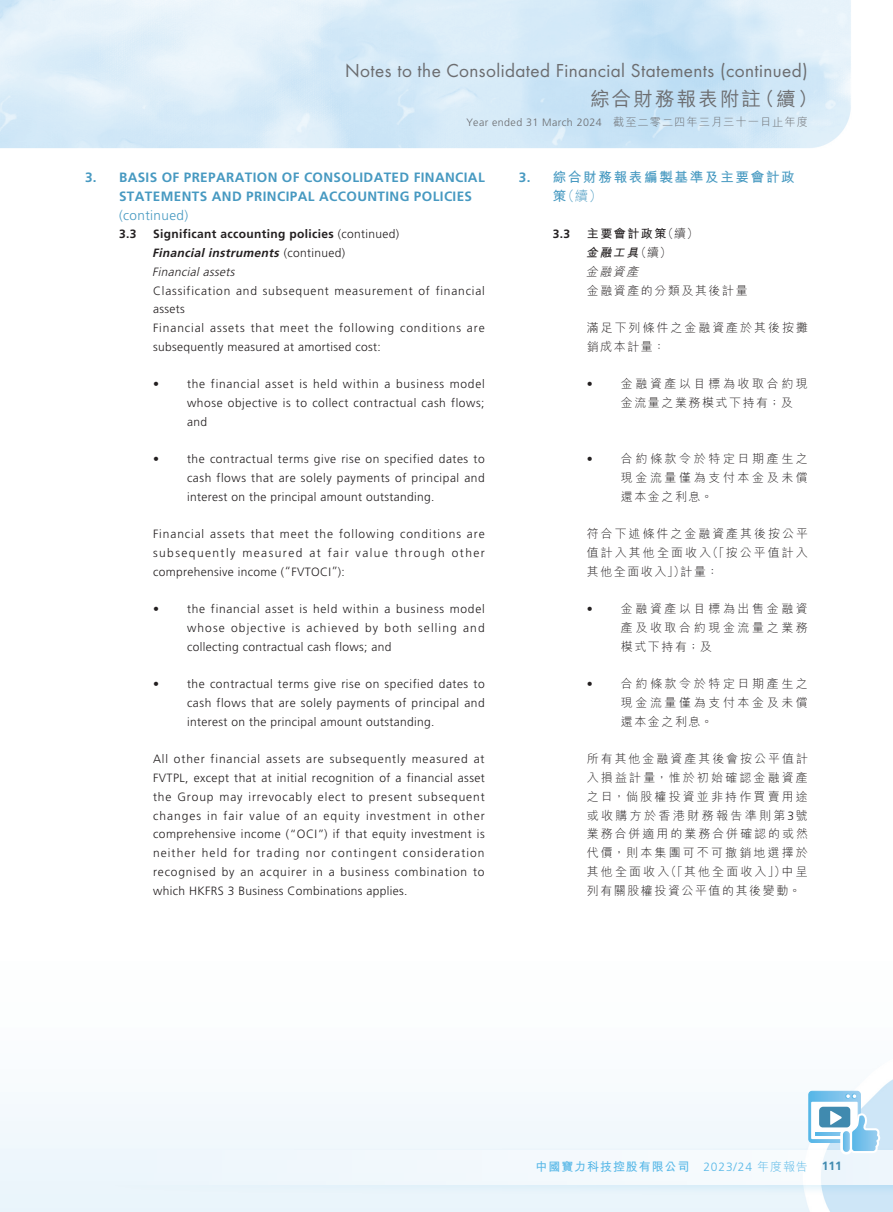
<style>
.page{position:relative;width:893px;height:1212px;background:#fff}
.page>*{position:absolute;margin:0;border:0;box-sizing:border-box;transform-origin:0 0}
.t1{font:19.5px "Futura Boo";letter-spacing:.02em;color:#6c6d70}
.t2{font:500 19.5px "M Hei HK";letter-spacing:.11em;color:#6c6d70}
.t3{font:700 13.5px/18.8px "Frutiger LT Std";letter-spacing:.025em;color:#4799c1}
.t4{font:700 13.5px/18.8px "M Hei HK";letter-spacing:.13em;color:#4799c1}
.t5{font:300 13.5px "Frutiger LT Std";letter-spacing:.03em;color:#4799c1}
.t6{font:300 12px/18.8px "Frutiger LT Std";letter-spacing:.03em;color:#231f20;text-align:justify}
.t7{font:300 12px/18.8px "M Hei HK";letter-spacing:.175em;color:#231f20;text-align:justify}
.t8{font:300 12px/18.8px "Frutiger LT Std";letter-spacing:.07em;color:#231f20}
.t9{font:700 12px/18.8px "Frutiger LT Std";letter-spacing:.03em;color:#231f20}
.t10{font:300 12px/18.8px "M Hei HK";letter-spacing:.215em;color:#231f20}
.t11{font:700 12px "M Hei HK";letter-spacing:.075em;color:#56b7e7}
.t12{font:700 12px/18.8px "M Hei HK";letter-spacing:.13em;color:#231f20}
.t13{font:300 12px "M Hei HK";letter-spacing:.13em;color:#231f20}
.t14{font:300 10.65px "Frutiger LT Std";letter-spacing:.04em;color:#6c6d70}
.s1{font-family:"M Hei HK";font-size:11.25px}
.s2{font-weight:300}
.s3{font-style:italic}
.s4{font-weight:300;font-style:italic}
.s5{font-family:"Frutiger LT Std"}
.s6{font-family:"Frutiger LT Std";font-weight:300}
.s7{font-family:"Frutiger LT Std";color:#408aaf}
</style>
<div class="page">
<div style="left:77px;top:1146px;width:816px;height:51px;background:#56b7e7;opacity:.3"></div>
<div style="left:85px;top:1150px;width:808px;height:34px;background:#f2f8fc"></div>
<svg style="left:808px;top:1091px;width:72px;height:63px"></svg>
<h1 class="t1" style="left:345px;top:58px;width:464px">Notes to the Consolidated Financial Statements (continued)</h1>
<h1 class="t2" style="left:590px;top:85px;width:229px">綜合財務報表附註（續）</h1>
<p class="t14" style="left:466px;top:116px;width:343px">Year ended 31 March 2024 <span class="s1">截至二零二四年三月三十一日止年度</span></p>
<p class="t3" style="left:119px;top:168px;width:367px;text-indent:-34px">3. BASIS OF PREPARATION OF CONSOLIDATED FINANCIAL<br>STATEMENTS AND PRINCIPAL ACCOUNTING POLICIES</p>
<p class="t5" style="left:119px;top:207px;width:71px">(continued)</p>
<p class="t9" style="left:119px;top:225px;width:19px">3.3</p>
<p class="t9" style="left:152px;top:225px;width:249px">Significant accounting policies <span class="s2">(continued)<br></span><span class="s3">Financial instruments</span> <span class="s2">( c o n t i n u e d )<br></span><span class="s4">Financial assets</span></p>
<p class="t8" style="left:153px;top:281px;width:333px">Classification and subsequent measurement of financial assets<br>Financial assets that meet the following conditions are subsequently measured at amortised cost:</p>
<p class="t6" style="left:187px;top:375px;width:299px;text-indent:-34px">• the financial asset is held within a business model whose objective is to collect contractual cash flows; and</p>
<p class="t6" style="left:187px;top:450px;width:299px;text-indent:-34px">• the contractual terms give rise on specified dates to cash flows that are solely payments of principal and interest on the principal amount outstanding.</p>
<p class="t6" style="left:153px;top:525px;width:333px">Financial assets that meet the following conditions are subsequently measured at fair value through other comprehensive income (“FVTOCI”):</p>
<p class="t6" style="left:187px;top:600px;width:299px;text-indent:-34px">• the financial asset is held within a business model whose objective is achieved by both selling and collecting contractual cash flows; and</p>
<p class="t6" style="left:187px;top:675px;width:299px;text-indent:-34px">• the contractual terms give rise on specified dates to cash flows that are solely payments of principal and interest on the principal amount outstanding.</p>
<p class="t6" style="left:153px;top:750px;width:333px">All other financial assets are subsequently measured at FVTPL, except that at initial recognition of a financial asset the Group may irrevocably elect to present subsequent changes in fair value of an equity investment in other comprehensive income (“OCI”) if that equity investment is neither held for trading nor contingent consideration recognised by an acquirer in a business combination to which HKFRS 3 Business Combinations applies.</p>
<p class="t4" style="left:553px;top:167px;width:243px;text-indent:-34px"><span class="s5">3.</span> 綜合財務報表編製基準及主要會計政策<span class="s2">（續）</span></p>
<p class="t9" style="left:553px;top:225px;width:19px">3.3</p>
<p class="t12" style="left:586px;top:224px;width:114px">主要會計政策<span class="s2">（續）</span><span class="s3">金融工具</span><span class="s2">（續）<br></span><span class="s4">金融資產</span></p>
<p class="t13" style="left:587px;top:282px;width:162px">金融資產的分類及其後計量</p>
<p class="t7" style="left:587px;top:318px;width:223px">滿足下列條件之金融資產於其後按攤銷成本計量：</p>
<p class="t10" style="left:621px;top:374px;width:189px;text-indent:-34px"><span class="s5">•</span> 金融資產以目標為收取合約現金流量之業務模式下持有；及</p>
<p class="t7" style="left:621px;top:449px;width:189px;text-indent:-34px"><span class="s5">•</span> 合約條款令於特定日期產生之現金流量僅為支付本金及未償還本金之利息。</p>
<p class="t7" style="left:587px;top:524px;width:223px">符合下述條件之金融資產其後按公平值計入其他全面收入（「按公平值計入其他全面收入」）計量：</p>
<p class="t7" style="left:621px;top:599px;width:189px;text-indent:-34px"><span class="s5">•</span> 金融資產以目標為出售金融資產及收取合約現金流量之業務模式下持有；及</p>
<p class="t7" style="left:621px;top:674px;width:189px;text-indent:-34px"><span class="s5">•</span> 合約條款令於特定日期產生之現金流量僅為支付本金及未償還本金之利息。</p>
<p class="t7" style="left:587px;top:749px;width:223px">所有其他金融資產其後會按公平值計入損益計量，惟於初始確認金融資產之日，倘股權投資並非持作買賣用途或收購方於香港財務報告準則第<span class="s5">3</span>號業務合併適用的業務合併確認的或然代價，則本集團可不可撤銷地選擇於其他全面收入（「其他全面收入」）中呈列有關股權投資公平值的其後變動。</p>
<p class="t11" style="left:536px;top:1158px;width:308px">中國寶力科技控股有限公司 <span class="s6">2023/24</span> <span class="s2">年度報告</span> <span class="s7">111</span></p>
</div>
